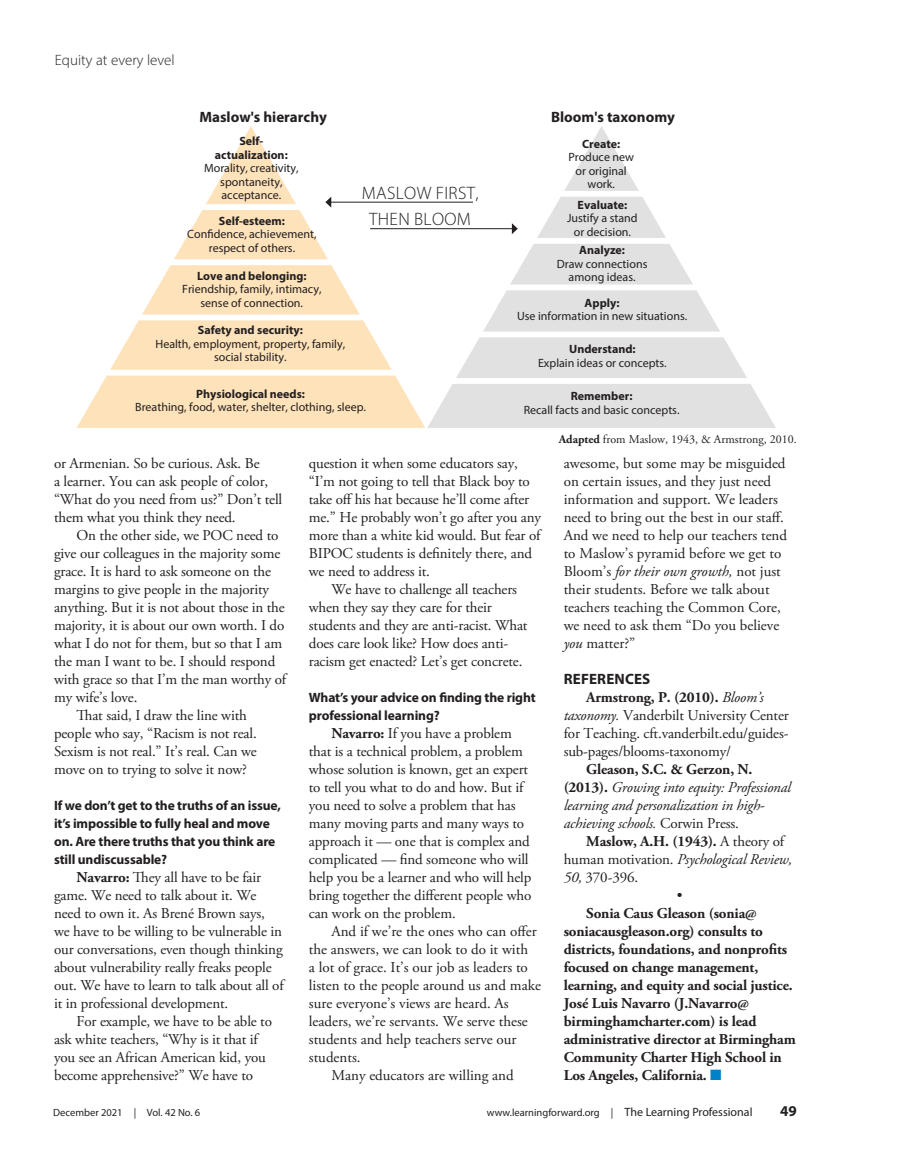
<style>
.page{position:relative;width:905px;height:1175px;background:#fff}
.page>*{position:absolute;margin:0;border:0;box-sizing:border-box;transform-origin:0 0}
.body{font:300 18px "Myriad Pro";letter-spacing:.02em;color:#231f20}
.body-2{font:15px/18px "Adobe Garamond Pro";letter-spacing:-.01em;color:#231f20}
.body-3{font:700 15px/18px "Adobe Garamond Pro";letter-spacing:-.01em;color:#231f20}
.body-4{font:italic 15px/18px "Adobe Garamond Pro";letter-spacing:-.01em;color:#231f20}
.body-5{font:700 15px "Myriad Pro";color:#231f20}
.box{font:300 15px "Myriad Pro";color:#231f20}
.subhead{font:700 15px "Myriad Pro";letter-spacing:.01em;color:#231f20}
.subsubhead{font:700 13.5px/18px "Myriad Pro";letter-spacing:-.01em;color:#231f20}
.liftout{font:12px/13.5px "Myriad Pro";color:#231f20;text-align:center}
.liftout-2{font:12px "Adobe Garamond Pro";color:#231f20}
.t1{font:10.5px "Myriad Pro";color:#231f20}
.s1{font-weight:700}
.s2{font-style:italic}
.s3{font-weight:700;font-style:normal}
.s4{font-style:normal}
.s5{color:#0082c8}
.s6{font-size:12px}
</style>
<div class="page">
<svg style="left:77px;top:126px;width:699px;height:302px"></svg>
<p class="box" style="left:55px;top:51px;width:121px">Equity at every level</p>
<p class="body-5" style="left:199px;top:107px;width:129px">Maslow's hierarchy</p>
<p class="body-5" style="left:551px;top:107px;width:126px">Bloom's taxonomy</p>
<p class="liftout" style="left:204px;top:134px;width:96px"><span class="s1">Self&shy;actualization:<br></span>Morality, creativity, spontaneity, acceptance.</p>
<p class="liftout" style="left:187px;top:214px;width:131px"><span class="s1">Self-esteem:<br></span>Confidence, achievement, respect of others.</p>
<p class="liftout" style="left:182px;top:269px;width:141px"><span class="s1">Love and belonging:<br></span>Friendship, family, intimacy, sense of connection.</p>
<p class="liftout" style="left:155px;top:323px;width:191px"><span class="s1">Safety and security:<br></span>Health, employment, property, family, social stability.</p>
<p class="liftout" style="left:135px;top:387px;width:232px"><span class="s1">Physiological needs:<br></span>Breathing, food, water, shelter, clothing, sleep.</p>
<p class="body" style="left:362px;top:182px;width:118px">MASLOW FIRST,</p>
<p class="body" style="left:369px;top:208px;width:103px">THEN BLOOM</p>
<p class="liftout" style="left:568px;top:137px;width:67px"><span class="s1">Create:<br></span>Produce new or original work.</p>
<p class="liftout" style="left:567px;top:198px;width:72px"><span class="s1">Evaluate:<br></span>Justify a stand or decision.</p>
<p class="liftout" style="left:557px;top:243px;width:92px"><span class="s1">Analyze:<br></span>Draw connections among ideas.</p>
<p class="liftout" style="left:517px;top:296px;width:172px"><span class="s1">Apply:<br></span>Use information in new situations.</p>
<p class="liftout" style="left:538px;top:342px;width:130px"><span class="s1">Understand:<br></span>Explain ideas or concepts.</p>
<p class="liftout" style="left:524px;top:389px;width:157px"><span class="s1">Remember:<br></span>Recall facts and basic concepts.</p>
<p class="liftout-2" style="left:559px;top:432px;width:239px"><span class="s1">Adapted</span> from Maslow, 1943, &amp; Armstrong, 2010.</p>
<p class="body-2" style="left:54px;top:455px;width:230px">or Armenian. So be curious. Ask. Be<br>a learner. You can ask people of color, “What do you need from us?” Don’t tell them what you think they need.</p>
<p class="body-2" style="left:54px;top:527px;width:234px;text-indent:22px">On the other side, we POC need to give our colleagues in the majority some grace. It is hard to ask someone on the margins to give people in the majority anything. But it is not about those in the majority, it is about our own worth. I do what I do not for them, but so that I am the man I want to be. I should respond with grace so that I’m the man worthy of my wife’s love.</p>
<p class="body-2" style="left:54px;top:707px;width:204px;text-indent:22px">That said, I draw the line with people who say, “Racism is not real.<br>Sexism is not real.” It’s real. Can we move on to trying to solve it now?</p>
<p class="subsubhead" style="left:54px;top:796px;width:228px">If we don’t get to the truths of an issue, it’s impossible to fully heal and move on. Are there truths that you think are still undiscussable?</p>
<p class="body-2" style="left:54px;top:869px;width:231px;text-indent:22px"><span class="s1">Navarro:</span> They all have to be fair game. We need to talk about it. We need to own it. As Brené Brown says, we have to be willing to be vulnerable in our conversations, even though thinking about vulnerability really freaks people out. We have to learn to talk about all of it in professional development.</p>
<p class="body-2" style="left:54px;top:1013px;width:219px;text-indent:22px">For example, we have to be able to ask white teachers, “Why is it that if you see an African American kid, you become apprehensive?” We have to</p>
<p class="body-2" style="left:309px;top:455px;width:234px">question it when some educators say, “I’m not going to tell that Black boy to take off his hat because he’ll come after me.” He probably won’t go after you any more than a white kid would. But fear of BIPOC students is definitely there, and we need to address it.</p>
<p class="body-2" style="left:309px;top:581px;width:220px;text-indent:22px">We have to challenge all teachers when they say they care for their students and they are anti-racist. What does care look like? How does anti&shy;racism get enacted? Let’s get concrete.</p>
<p class="subsubhead" style="left:309px;top:688px;width:228px">What’s your advice on finding the right professional learning?</p>
<p class="body-2" style="left:309px;top:725px;width:224px;text-indent:22px"><span class="s1">Navarro:</span> If you have a problem that is a technical problem, a problem whose solution is known, get an expert to tell you what to do and how. But if you need to solve a problem that has many moving parts and many ways to approach it — one that is complex and complicated — find someone who will help you be a learner and who will help bring together the different people who can work on the problem.</p>
<p class="body-2" style="left:309px;top:923px;width:233px;text-indent:22px">And if we’re the ones who can offer the answers, we can look to do it with<br>a lot of grace. It’s our job as leaders to listen to the people around us and make sure everyone’s views are heard. As leaders, we’re servants. We serve these students and help teachers serve our students.</p>
<p class="body-2" style="left:331px;top:1067px;width:184px">Many educators are willing and</p>
<p class="body-2" style="left:563px;top:455px;width:225px">awesome, but some may be misguided on certain issues, and they just need information and support. We leaders need to bring out the best in our staff.<br>And we need to help our teachers tend to Maslow’s pyramid before we get to Bloom’s <span class="s2">for their own growth,</span> not just their students. Before we talk about teachers teaching the Common Core, we need to ask them “Do you believe <span class="s2">you</span> matter?”</p>
<p class="subhead" style="left:564px;top:669px;width:88px">REFERENCES</p>
<p class="body-2" style="left:563px;top:689px;width:227px;text-indent:22px"><span class="s1">Armstrong, P. (2010).</span> <span class="s2">Bloom’s taxonomy.</span> Vanderbilt University Center for Teaching. cft.vanderbilt.edu/guides&shy;sub-pages/blooms-taxonomy/</p>
<p class="body-4" style="left:563px;top:761px;width:229px;text-indent:22px"><span class="s3">Gleason, S.C. &amp; Gerzon, N. (2013).</span> Growing into equity: Professional learning and personalization in high&shy;achieving schools. <span class="s4">Corwin Press.</span></p>
<p class="body-2" style="left:563px;top:833px;width:230px;text-indent:22px"><span class="s1">Maslow, A.H. (1943).</span> A theory of human motivation. <span class="s2">Psychological Review,<br>50,</span> 370-396.</p>
<p class="body-2" style="left:677px;top:887px;width:7px">•</p>
<p class="body-3" style="left:563px;top:905px;width:233px;text-indent:22px">Sonia Caus Gleason (sonia@ soniacausgleason.org) consults to districts, foundations, and nonprofits focused on change management, learning, and equity and social justice.<br>José Luis Navarro (J.Navarro@ birminghamcharter.com) is lead administrative director at Birmingham Community Charter High School in Los Angeles, California. <span class="s5">■</span></p>
<p class="t1" style="left:53px;top:1106px;width:149px">December 2021 | Vol. 42 No. 6</p>
<p class="t1" style="left:487px;top:1106px;width:267px">www.learningforward.org | <span class="s6">The Learning Professional</span></p>
<p class="body-5" style="left:780px;top:1101px;width:18px">49</p>
</div>
